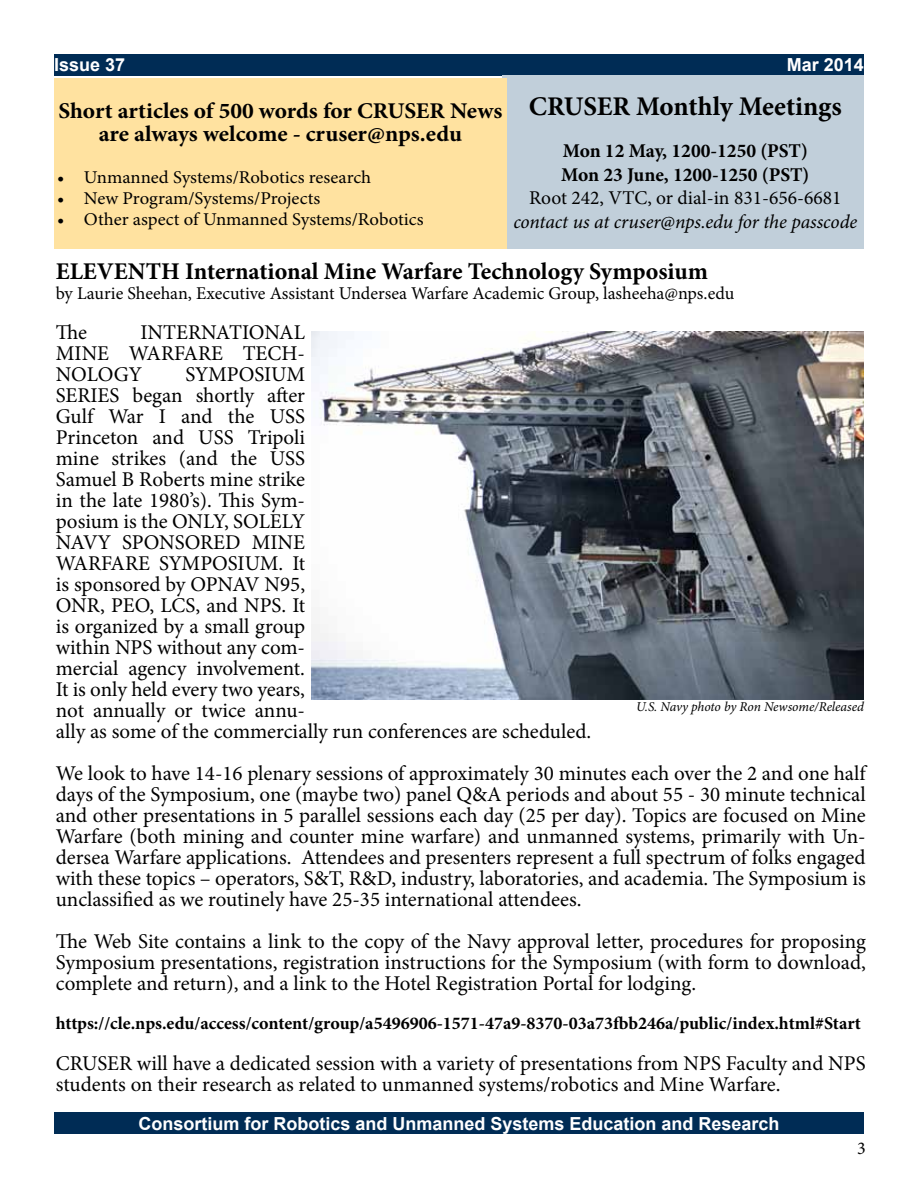
<style>
.page{position:relative;width:918px;height:1188px;background:#fff}
.page>*{position:absolute;margin:0;border:0;box-sizing:border-box;transform-origin:0 0}
.t1{font:700 27px "Minion Pro";letter-spacing:-.015em;color:#000}
.t2{font:700 24px "Minion Pro";color:#000}
.t3{font:700 22.5px/22.5px "Minion Pro";color:#000;text-align:center;scale:1.04 1}
.t4{font:21px/21px "Minion Pro";color:#000;text-align:justify}
.t5{font:700 19.5px/23.4px "Minion Pro";color:#000}
.t6{font:italic 19.5px "Minion Pro";letter-spacing:-.005em;color:#000}
.t7{font:19.5px "Minion Pro";color:#000}
.t8{font:700 18px "Minion Pro";color:#000}
.t9{font:18px "Minion Pro";letter-spacing:-.01em;color:#000;scale:1.04 1}
.t10{font:18px "Minion Pro";letter-spacing:-.01em;color:#000}
.t11{font:700 18px "Arial";color:#fff}
.t12{font:italic 13.5px "Minion Pro";letter-spacing:-.005em;color:#000}
</style>
<div class="page">
<div style="left:54px;top:54px;width:810px;height:22px;background:#002c55"></div>
<div style="left:54px;top:1112px;width:810px;height:22px;background:#002c55"></div>
<div style="left:502px;top:75px;width:362px;height:173px;background:#c1cfda"></div>
<div style="left:54px;top:78px;width:453px;height:170px;background:#ffe2a0"></div>
<img style="left:312px;top:331px;width:552px;height:369px">
<p class="t11" style="left:54px;top:53px;width:73px">Issue 37</p>
<p class="t11" style="left:787px;top:53px;width:79px">Mar 2014</p>
<p class="t1" style="left:529px;top:88px;width:315px">CRUSER Monthly Meetings</p>
<p class="t5" style="left:561px;top:139px;width:250px">Mon 12 May, 1200-1250 (PST)<br>Mon 23 June, 1200-1250 (PST)</p>
<p class="t7" style="left:529px;top:185px;width:314px">Root 242, VTC, or dial-in 831-656-6681</p>
<p class="t6" style="left:513px;top:208px;width:346px">contact us at cruser@nps.edu for the passcode</p>
<p class="t3" style="left:58px;top:99px;width:428px">Short articles of 500 words for CRUSER News are always welcome - cruser@nps.edu</p>
<p class="t9" style="left:57px;top:165px;width:304px">• Unmanned Systems/Robotics research</p>
<p class="t9" style="left:57px;top:186px;width:255px">• New Program/Systems/Projects</p>
<p class="t9" style="left:57px;top:207px;width:354px">• Other aspect of Unmanned Systems/Robotics</p>
<p class="t2" style="left:56px;top:255px;width:654px">ELEVENTH International Mine Warfare Technology Symposium</p>
<p class="t10" style="left:56px;top:281px;width:680px">by Laurie Sheehan, Executive Assistant Undersea Warfare Academic Group, lasheeha@nps.edu</p>
<p class="t4" style="left:56px;top:322px;width:33px">The</p>
<p class="t4" style="left:56px;top:322px;width:251px;text-indent:85px">INTERNATIONAL MINE WARFARE TECH-NOLOGY</p>
<p class="t4" style="left:56px;top:364px;width:537px;text-align:left;text-indent:130px">SYMPOSIUM<br>SERIES began shortly after<br>Gulf War I and the USS<br>Princeton and USS Tripoli<br>mine strikes (and the USS<br>Samuel B Roberts mine strike<br>in the late 1980’s). This Sym-<br>posium is the ONLY, SOLELY<br>NAVY SPONSORED MINE<br>WARFARE SYMPOSIUM. It<br>is sponsored by OPNAV N95,<br>ONR, PEO, LCS, and NPS. It<br>is organized by a small group<br>within NPS without any com-<br>mercial agency involvement.<br>It is only held every two years,<br>not annually or twice annu-<br>ally as some of the commercially run conferences are scheduled.</p>
<p class="t4" style="left:56px;top:763px;width:813px">We look to have 14-16 plenary sessions of approximately 30 minutes each over the 2 and one half days of the Symposium, one (maybe two) panel Q&amp;A periods and about 55 - 30 minute technical and other presentations in 5 parallel sessions each day (25 per day). Topics are focused on Mine Warfare (both mining and counter mine warfare) and unmanned systems, primarily with Un&shy;dersea Warfare applications. Attendees and presenters represent a full spectrum of folks engaged with these topics – operators, S&amp;T, R&amp;D, industry, laboratories, and academia. The Symposium is unclassified as we routinely have 25-35 international attendees.</p>
<p class="t4" style="left:56px;top:931px;width:812px">The Web Site contains a link to the copy of the Navy approval letter, procedures for proposing Symposium presentations, registration instructions for the Symposium (with form to download, complete and return), and a link to the Hotel Registration Portal for lodging.</p>
<p class="t8" style="left:56px;top:1011px;width:807px">https://cle.nps.edu/access/content/group/a5496906-1571-47a9-8370-03a73fbb246a/public/index.html#Start</p>
<p class="t4" style="left:56px;top:1053px;width:811px">CRUSER will have a dedicated session with a variety of presentations from NPS Faculty and NPS students on their research as related to unmanned systems/robotics and Mine Warfare.</p>
<p class="t12" style="left:636px;top:698px;width:229px">U.S. Navy photo by Ron Newsome/Released</p>
<p class="t11" style="left:138px;top:1111px;width:643px">Consortium for Robotics and Unmanned Systems Education and Research</p>
<p class="t10" style="left:857px;top:1136px;width:10px">3</p>
</div>
